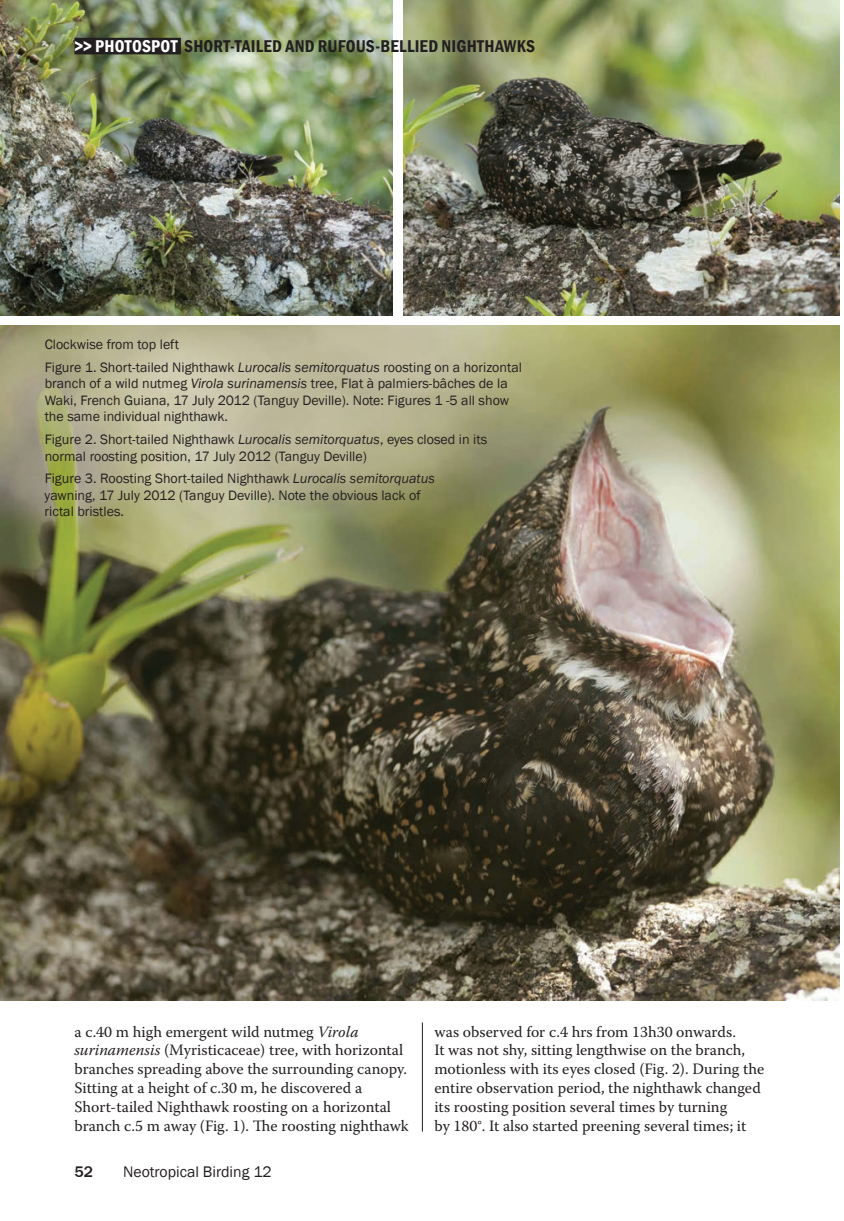
<style>
.page{position:relative;width:844px;height:1221px;background:#fff}
.page>*{position:absolute;margin:0;border:0;box-sizing:border-box;transform-origin:0 0}
.t1{font:600 condensed 17.5px "Franklin Gothic";letter-spacing:.015em;color:#231f20}
.t2{font:15.75px/18.9px "Warnock Pro";color:#231f20}
.t3{font:15.75px "Franklin Gothic";color:#231f20}
.t4{font:500 15.75px "Franklin Gothic";color:#231f20}
.t5{font:14px/16.6px "Franklin Gothic";color:#231f20}
.s1{color:#fff}
.s2{font-style:italic}
</style>
<div class="page">
<img style="left:0;top:0;width:392px;height:316px">
<img style="left:403px;top:0;width:435px;height:316px">
<div style="left:74px;top:38px;width:107px;height:16px;background:#231f20"></div>
<hr style="left:422px;top:1022px;width:1px;height:109px;background:#231f20">
<img style="left:0;top:326px;width:838px;height:674px">
<p class="t1" style="left:74px;top:34px;width:448px"><span class="s1">&gt;&gt; PHOTOSP OT</span> SHORT-TAILED AND RUFOUS-BELLIED NI GHTHAWKS</p>
<p class="t5" style="left:45px;top:333px;width:479px;line-height:22.6px">Clockwise from top left<br>Figure 1. Short-tailed N ighthawk <span class="s2">Lurocalis semitorquatus</span> roosting on a horizontal</p>
<p class="t5" style="left:45px;top:375px;width:466px;text-align:justify">branch of a wild nutmeg <span class="s2">Virola surinamensis</span> tree, Flat à palmiers-bâches de la Waki, French Guiana, 17 July 2012 (Tanguy Deville). Note: Figures 1 -5 all show the same individual nighthawk.</p>
<p class="t5" style="left:45px;top:431px;width:444px">Figure 2. Short-tailed N ighthawk <span class="s2">Lurocalis semitorquatus</span>, eyes closed in its normal roosting position, 17 July 2012 (Tanguy Deville)</p>
<p class="t5" style="left:45px;top:470px;width:391px">Figure 3. Roosting Short-tailed N ighthawk <span class="s2">Lurocalis semitorquatus </span>yawning, 17 July 2012 (Tanguy Deville). Note the obvious lack of rictal bristles.</p>
<p class="t2" style="left:74px;top:1021px;width:336px">a c.40 m high emergent wild nutmeg <span class="s2">Virola surinamensis</span> (Myristicaceae) tree, with horizontal branches spreading above the surrounding canopy.<br>Sitting at a height of c.30 m, he discovered a Short-tailed Nighthawk roosting on a horizontal branch c.5 m away (Fig. 1). The roosting nighthawk</p>
<p class="t2" style="left:434px;top:1021px;width:331px">was observed for c.4 hrs from 13h30 onwards.<br>It was not shy, sitting lengthwise on the branch, motionless with its eyes closed (Fig. 2). During the entire observation period, the nighthawk changed its roosting position several times by turning<br>by 180°. It also started preening several times; it</p>
<p class="t4" style="left:74px;top:1161px;width:20px">52</p>
<p class="t3" style="left:123px;top:1161px;width:150px">Neotropical Birding 12</p>
</div>
